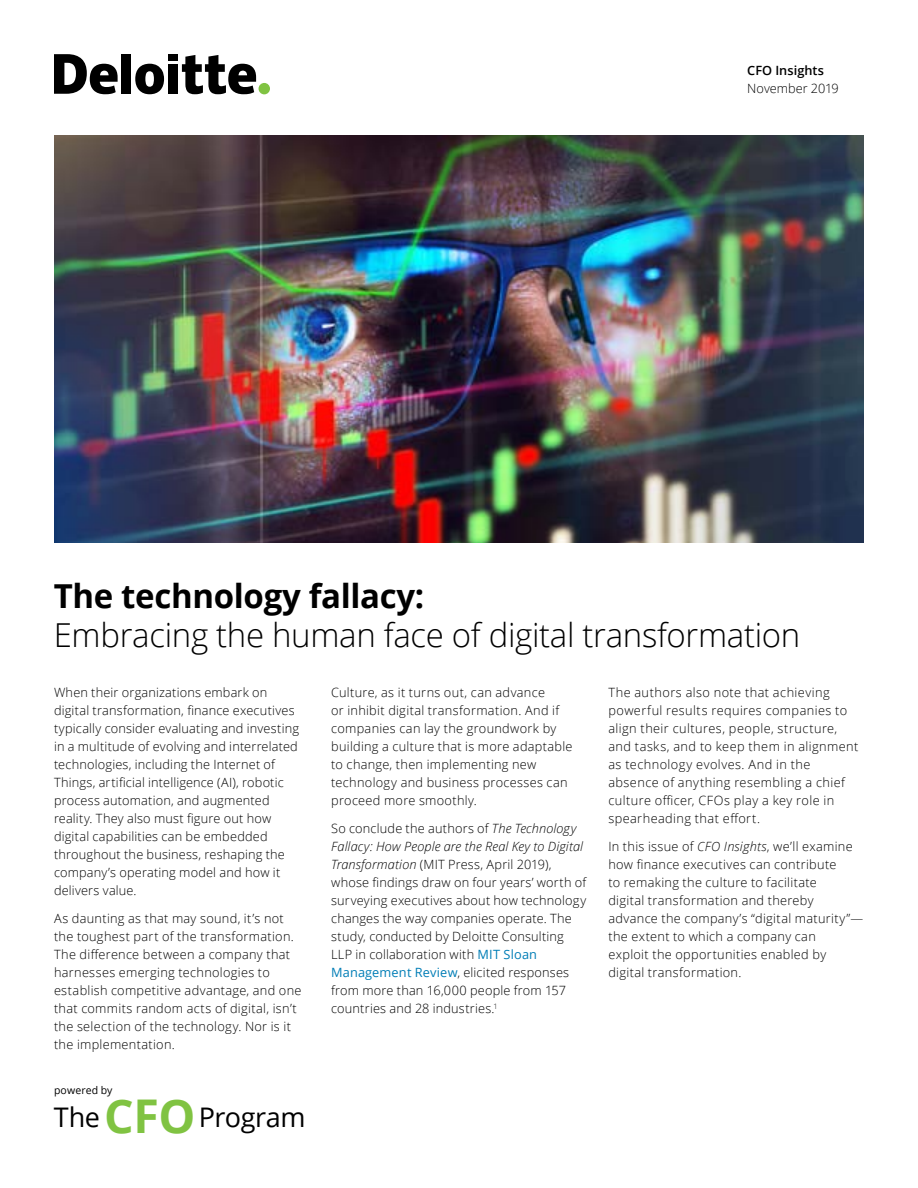
<style>
.page{position:relative;width:918px;height:1188px;background:#fff}
.page>*{position:absolute;margin:0;border:0;box-sizing:border-box;transform-origin:0 0}
.t1{font:300 33px "Open Sans";letter-spacing:-.01em;color:#000}
.t2{font:700 33px "Open Sans";letter-spacing:-.01em;color:#000}
.t3{font:27px "Open Sans";letter-spacing:-.015em;color:#000}
.t4{font:300 12.75px/18px "Open Sans";letter-spacing:.02em;color:#000}
.t5{font:300 12.75px "Open Sans";color:#000}
.t6{font:600 12.75px "Open Sans";letter-spacing:.005em;color:#000}
.t7{font:10.5px "Open Sans";letter-spacing:.01em;color:#000}
.s1{font-style:italic}
.s2{font-weight:400;color:#007db6}
.s3{font-weight:700;font-size:46.5px;color:#80c342}
</style>
<div class="page">
<div style="left:259px;top:83px;width:11px;height:11px;background:#80c342;border-radius:50%"></div>
<div style="left:121px;top:54px;width:10px;height:40px;background:#000"></div>
<svg style="left:135px;top:64px;width:29px;height:30px"></svg>
<div style="left:168px;top:64px;width:10px;height:30px;background:#000"></div>
<div style="left:168px;top:54px;width:10px;height:7px;background:#000"></div>
<svg style="left:182px;top:55px;width:74px;height:39px"></svg>
<svg style="left:54px;top:54px;width:64px;height:40px"></svg>
<img style="left:54px;top:135px;width:810px;height:407px">
<p class="t6" style="left:747px;top:62px;width:78px">CFO Insights</p>
<p class="t5" style="left:747px;top:80px;width:93px">November 2019</p>
<h1 class="t2" style="left:54px;top:572px;width:372px">The technology fallacy:</h1>
<h1 class="t1" style="left:54px;top:612px;width:748px">Embracing the human face of digital transformation</h1>
<p class="t4" style="left:54px;top:683px;width:247px">When their organizations embark on digital transformation, finance executives typically consider evaluating and investing in a multitude of evolving and interrelated technologies, including the Internet of Things, artificial intelligence (AI), robotic process automation, and augmented reality. They also must figure out how digital capabilities can be embedded throughout the business, reshaping the company’s operating model and how it delivers value.</p>
<p class="t4" style="left:54px;top:909px;width:249px">As daunting as that may sound, it’s not the toughest part of the transformation.<br>The difference between a company that harnesses emerging technologies to establish competitive advantage, and one that commits random acts of digital, isn’t the selection of the technology. Nor is it the implementation.</p>
<p class="t4" style="left:608px;top:683px;width:252px">The authors also note that achieving powerful results requires companies to align their cultures, people, structure, and tasks, and to keep them in alignment as technology evolves. And in the absence of anything resembling a chief culture officer, CFOs play a key role in spearheading that effort.</p>
<p class="t4" style="left:608px;top:837px;width:256px">In this issue of <span class="s1">CFO Insights</span>, we’ll examine how finance executives can contribute<br>to remaking the culture to facilitate<br>digital transformation and thereby advance the company’s “digital maturity”— the extent to which a company can<br>exploit the opportunities enabled by digital transformation.</p>
<p class="t4" style="left:331px;top:683px;width:243px">Culture, as it turns out, can advance<br>or inhibit digital transformation. And if companies can lay the groundwork by building a culture that is more adaptable to change, then implementing new technology and business processes can proceed more smoothly.</p>
<p class="t4" style="left:331px;top:819px;width:257px">So conclude the authors of <span class="s1">The Technology Fallacy: How People are the Real Key to Digital Transformation</span> (MIT Press, April 2019), whose findings draw on four years’ worth of surveying executives about how technology changes the way companies operate. The study, conducted by Deloitte Consulting LLP in collaboration with <span class="s2">MIT Sloan Management Review</span>, elicited responses from more than 16,000 people from 157 countries and 28 industries.<sup>1</sup></p>
<p class="t7" style="left:54px;top:1083px;width:60px">powered by</p>
<h2 class="t3" style="left:54px;top:1099px;width:253px">The <span class="s3">CFO</span>Program</h2>
</div>
